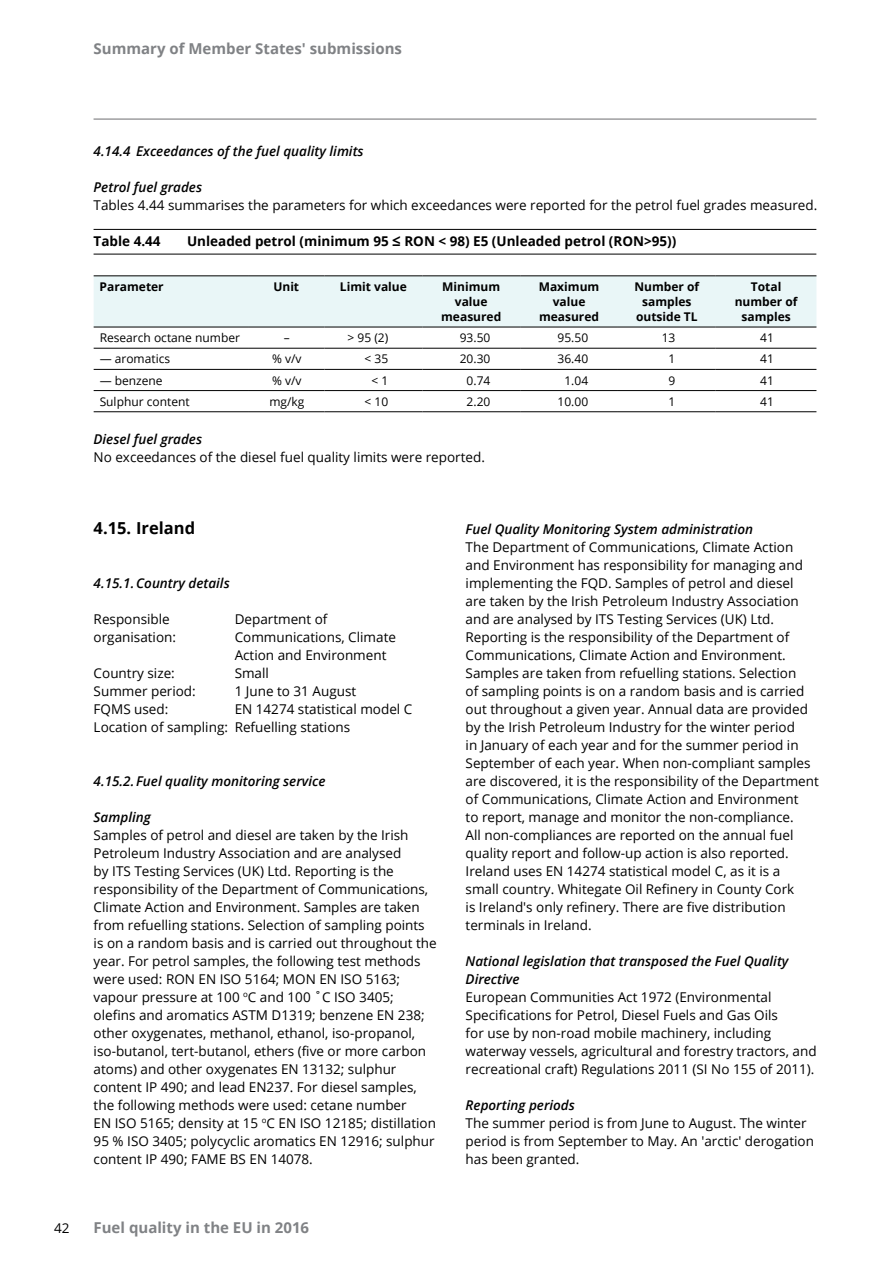
<style>
.page{position:relative;width:893px;height:1263px;background:#fff}
.page>*{position:absolute;margin:0;border:0;box-sizing:border-box;transform-origin:0 0}
.t1{font:700 16.5px "Open Sans";color:#000}
.t2{font:700 15px "Open Sans";color:#808285}
.t3{font:13.5px/18px "Open Sans";color:#000}
.t4{font:italic 600 13.5px/18px "Open Sans";color:#000}
.t5{font:700 13.5px "Open Sans";color:#000}
.t6{font:12px "Open Sans";color:#000}
.t7{font:700 12px/15px "Open Sans";color:#000;text-align:center}
.s1{font-size:15px}
</style>
<div class="page">
<hr style="left:94px;top:119px;width:722px;height:1px;background:#6d6e71">
<div style="left:94px;top:276px;width:722px;height:51px;background:#e9f6f7"></div>
<hr style="left:94px;top:275px;width:154px;height:1px;background:#000">
<hr style="left:248px;top:275px;width:77px;height:1px;background:#000">
<hr style="left:325px;top:275px;width:97px;height:1px;background:#000">
<hr style="left:422px;top:275px;width:98px;height:1px;background:#000">
<hr style="left:520px;top:275px;width:98px;height:1px;background:#000">
<hr style="left:618px;top:275px;width:98px;height:1px;background:#000">
<hr style="left:716px;top:275px;width:100px;height:1px;background:#000">
<hr style="left:94px;top:348px;width:154px;height:1px;background:#000">
<hr style="left:248px;top:348px;width:77px;height:1px;background:#000">
<hr style="left:325px;top:348px;width:97px;height:1px;background:#000">
<hr style="left:422px;top:348px;width:98px;height:1px;background:#000">
<hr style="left:520px;top:348px;width:98px;height:1px;background:#000">
<hr style="left:618px;top:348px;width:98px;height:1px;background:#000">
<hr style="left:716px;top:348px;width:100px;height:1px;background:#000">
<hr style="left:94px;top:369px;width:154px;height:1px;background:#000">
<hr style="left:248px;top:369px;width:77px;height:1px;background:#000">
<hr style="left:325px;top:369px;width:97px;height:1px;background:#000">
<hr style="left:422px;top:369px;width:98px;height:1px;background:#000">
<hr style="left:520px;top:369px;width:98px;height:1px;background:#000">
<hr style="left:618px;top:369px;width:98px;height:1px;background:#000">
<hr style="left:716px;top:369px;width:100px;height:1px;background:#000">
<hr style="left:94px;top:390px;width:154px;height:1px;background:#000">
<hr style="left:248px;top:390px;width:77px;height:1px;background:#000">
<hr style="left:325px;top:390px;width:97px;height:1px;background:#000">
<hr style="left:422px;top:390px;width:98px;height:1px;background:#000">
<hr style="left:520px;top:390px;width:98px;height:1px;background:#000">
<hr style="left:618px;top:390px;width:98px;height:1px;background:#000">
<hr style="left:716px;top:390px;width:100px;height:1px;background:#000">
<hr style="left:94px;top:411px;width:154px;height:1px;background:#000">
<hr style="left:248px;top:411px;width:77px;height:1px;background:#000">
<hr style="left:325px;top:411px;width:97px;height:1px;background:#000">
<hr style="left:422px;top:411px;width:98px;height:1px;background:#000">
<hr style="left:520px;top:411px;width:98px;height:1px;background:#000">
<hr style="left:618px;top:411px;width:98px;height:1px;background:#000">
<hr style="left:716px;top:411px;width:100px;height:1px;background:#000">
<hr style="left:94px;top:327px;width:154px;height:1px;background:#000">
<hr style="left:248px;top:327px;width:77px;height:1px;background:#000">
<hr style="left:325px;top:327px;width:97px;height:1px;background:#000">
<hr style="left:422px;top:327px;width:98px;height:1px;background:#000">
<hr style="left:520px;top:327px;width:98px;height:1px;background:#000">
<hr style="left:618px;top:327px;width:98px;height:1px;background:#000">
<hr style="left:716px;top:327px;width:100px;height:1px;background:#000">
<hr style="left:94px;top:229px;width:722px;height:1px;background:#000">
<hr style="left:94px;top:254px;width:722px;height:1px;background:#000">
<p class="t2" style="left:94px;top:38px;width:310px">Summary of Member States' submissions</p>
<p class="t4" style="left:94px;top:142px;width:272px">4.14.4 Exceedances of the fuel quality limits</p>
<p class="t4" style="left:94px;top:178px;width:110px">Petrol fuel grades</p>
<p class="t3" style="left:94px;top:196px;width:725px">Tables 4.44 summarises the parameters for which exceedances were reported for the petrol fuel grades measured.</p>
<p class="t5" style="left:94px;top:231px;width:69px">Table 4.44</p>
<p class="t5" style="left:187px;top:231px;width:491px">Unleaded petrol (minimum 95 <span class="s1">≤</span> RON &lt; 98) E5 (Unleaded petrol (RON&gt;95))</p>
<p class="t7" style="left:100px;top:279px;width:66px">Parameter</p>
<p class="t7" style="left:273px;top:279px;width:27px">Unit</p>
<p class="t7" style="left:340px;top:279px;width:68px">Limit value</p>
<p class="t7" style="left:441px;top:279px;width:62px">Minimum value measured</p>
<p class="t7" style="left:539px;top:279px;width:62px">Maximum value measured</p>
<p class="t7" style="left:634px;top:279px;width:66px">Number of samples outside TL</p>
<p class="t7" style="left:735px;top:279px;width:64px">Total number of samples</p>
<p class="t6" style="left:100px;top:330px;width:142px">Research octane number</p>
<p class="t6" style="left:284px;top:330px;width:7px">–</p>
<p class="t6" style="left:348px;top:330px;width:42px">&gt; 95 (2)</p>
<p class="t6" style="left:460px;top:330px;width:32px">93.50</p>
<p class="t6" style="left:558px;top:330px;width:32px">95.50</p>
<p class="t6" style="left:662px;top:330px;width:15px">13</p>
<p class="t6" style="left:760px;top:330px;width:15px">41</p>
<p class="t6" style="left:100px;top:351px;width:72px">— aromatics</p>
<p class="t6" style="left:272px;top:351px;width:31px">% v/v</p>
<p class="t6" style="left:365px;top:351px;width:25px">&lt; 35</p>
<p class="t6" style="left:460px;top:351px;width:32px">20.30</p>
<p class="t6" style="left:558px;top:351px;width:32px">36.40</p>
<p class="t6" style="left:668px;top:351px;width:8px">1</p>
<p class="t6" style="left:760px;top:351px;width:15px">41</p>
<p class="t6" style="left:100px;top:372px;width:65px">— benzene</p>
<p class="t6" style="left:272px;top:372px;width:31px">% v/v</p>
<p class="t6" style="left:371px;top:372px;width:18px">&lt; 1</p>
<p class="t6" style="left:467px;top:372px;width:25px">0.74</p>
<p class="t6" style="left:564px;top:372px;width:25px">1.04</p>
<p class="t6" style="left:668px;top:372px;width:8px">9</p>
<p class="t6" style="left:760px;top:372px;width:15px">41</p>
<p class="t6" style="left:100px;top:393px;width:92px">Sulphur content</p>
<p class="t6" style="left:269px;top:393px;width:37px">mg/kg</p>
<p class="t6" style="left:365px;top:393px;width:25px">&lt; 10</p>
<p class="t6" style="left:467px;top:393px;width:25px">2.20</p>
<p class="t6" style="left:558px;top:393px;width:32px">10.00</p>
<p class="t6" style="left:668px;top:393px;width:8px">1</p>
<p class="t6" style="left:760px;top:393px;width:15px">41</p>
<p class="t4" style="left:94px;top:429px;width:110px">Diesel fuel grades</p>
<p class="t3" style="left:94px;top:447px;width:393px">No exceedances of the diesel fuel quality limits were reported.</p>
<p class="t1" style="left:94px;top:516px;width:103px">4.15. Ireland</p>
<p class="t4" style="left:94px;top:574px;width:138px">4.15.1.Country details</p>
<p class="t3" style="left:94px;top:610px;width:84px">Responsible organisation:</p>
<p class="t3" style="left:235px;top:610px;width:163px">Department of<br>Communications, Climate<br>Action and Environment</p>
<p class="t3" style="left:94px;top:664px;width:83px">Country size:</p>
<p class="t3" style="left:235px;top:664px;width:36px">Small</p>
<p class="t3" style="left:94px;top:682px;width:104px">Summer period:</p>
<p class="t3" style="left:235px;top:682px;width:123px">1 June to 31 August</p>
<p class="t3" style="left:94px;top:700px;width:76px">FQMS used:</p>
<p class="t3" style="left:94px;top:700px;width:320px;text-indent:141px">EN 14274 statistical model C<br>Location of sampling: Refuelling stations</p>
<p class="t4" style="left:94px;top:772px;width:233px">4.15.2. Fuel quality monitoring service</p>
<p class="t4" style="left:94px;top:808px;width:59px">Sampling</p>
<p class="t3" style="left:94px;top:825px;width:345px">Samples of petrol and diesel are taken by the Irish Petroleum Industry Association and are analysed<br>by ITS Testing Services (UK) Ltd. Reporting is the responsibility of the Department of Communications, Climate Action and Environment. Samples are taken from refuelling stations. Selection of sampling points is on a random basis and is carried out throughout the year. For petrol samples, the following test methods were used: RON EN ISO 5164; MON EN ISO 5163; vapour pressure at 100 <sup>o</sup>C and 100 ˚C ISO 3405; olefins and aromatics ASTM D1319; benzene EN 238; other oxygenates, methanol, ethanol, iso-propanol, iso-butanol, tert‑butanol, ethers (five or more carbon atoms) and other oxygenates EN 13132; sulphur content IP 490; and lead EN237. For diesel samples, the following methods were used: cetane number<br>EN ISO 5165; density at 15 <sup>o</sup>C EN ISO 12185; distillation 95 % ISO 3405; polycyclic aromatics EN 12916; sulphur content IP 490; FAME BS EN 14078.</p>
<p class="t3" style="left:54px;top:1219px;width:17px">42</p>
<p class="t2" style="left:94px;top:1217px;width:217px">Fuel quality in the EU in 2016</p>
<p class="t4" style="left:466px;top:520px;width:289px">Fuel Quality Monitoring System administration</p>
<p class="t3" style="left:466px;top:538px;width:355px">The Department of Communications, Climate Action and Environment has responsibility for managing and implementing the FQD. Samples of petrol and diesel<br>are taken by the Irish Petroleum Industry Association and are analysed by ITS Testing Services (UK) Ltd.<br>Reporting is the responsibility of the Department of Communications, Climate Action and Environment.<br>Samples are taken from refuelling stations. Selection<br>of sampling points is on a random basis and is carried out throughout a given year. Annual data are provided by the Irish Petroleum Industry for the winter period<br>in January of each year and for the summer period in September of each year. When non-compliant samples are discovered, it is the responsibility of the Department of Communications, Climate Action and Environment<br>to report, manage and monitor the non‑compliance.<br>All non-compliances are reported on the annual fuel quality report and follow-up action is also reported.<br>Ireland uses EN 14274 statistical model C, as it is a<br>small country. Whitegate Oil Refinery in County Cork<br>is Ireland's only refinery. There are five distribution terminals in Ireland.</p>
<p class="t4" style="left:466px;top:951px;width:324px">National legislation that transposed the Fuel Quality<br>Directive</p>
<p class="t3" style="left:466px;top:987px;width:352px">European Communities Act 1972 (Environmental Specifications for Petrol, Diesel Fuels and Gas Oils<br>for use by non-road mobile machinery, including waterway vessels, agricultural and forestry tractors, and recreational craft) Regulations 2011 (SI No 155 of 2011).</p>
<p class="t4" style="left:466px;top:1095px;width:111px">Reporting periods</p>
<p class="t3" style="left:466px;top:1113px;width:350px">The summer period is from June to August. The winter period is from September to May. An 'arctic' derogation has been granted.</p>
</div>
